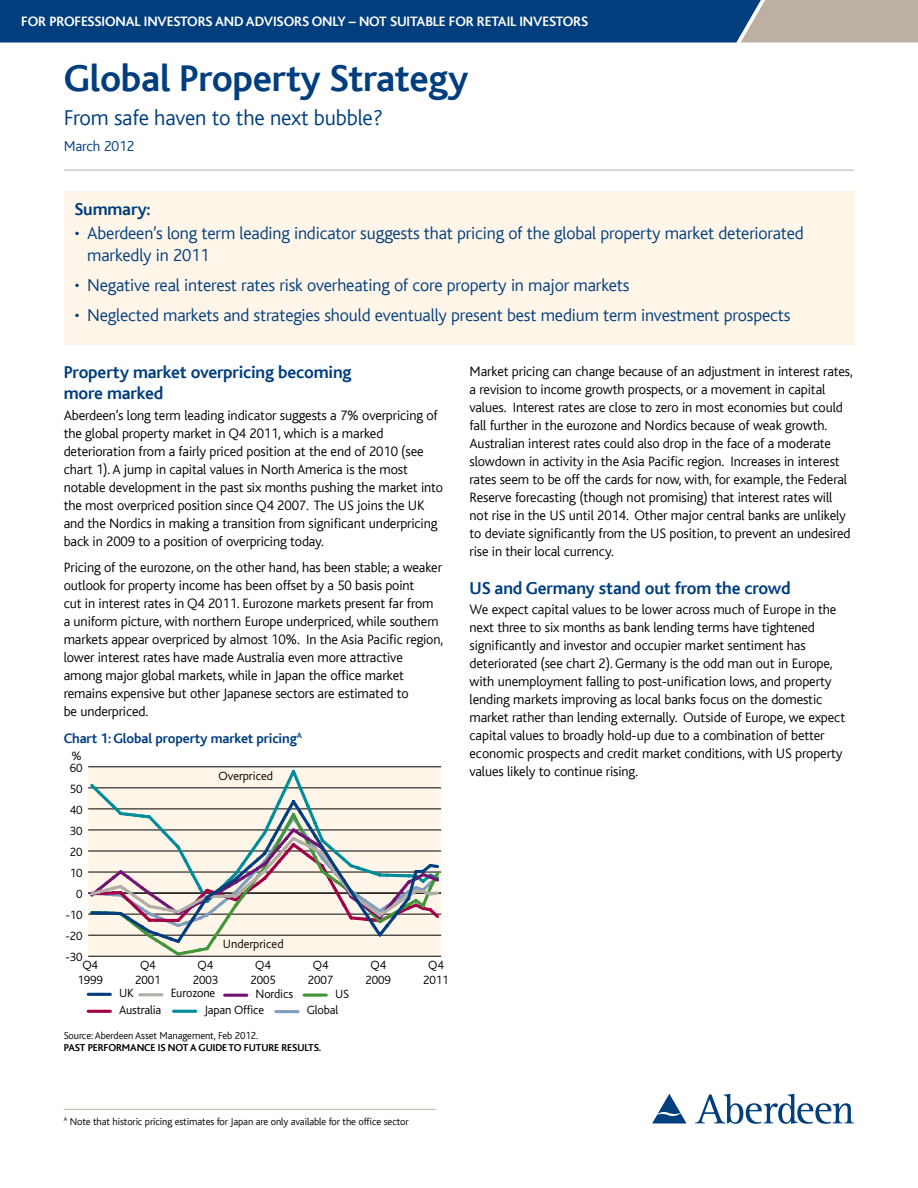
<style>
.page{position:relative;width:918px;height:1188px;background:#fff}
.page>*{position:absolute;margin:0;border:0;box-sizing:border-box;transform-origin:0 0}
.t1{font:300 39px "Bliss";letter-spacing:-.01em;color:#003e7e}
.t2{font:300 22.5px "Bliss";letter-spacing:-.01em;color:#003e7e}
.t3{font:300 18px/21.8px "Bliss";letter-spacing:-.01em;color:#003e7e}
.t4{font:300 18px/21px "Bliss";letter-spacing:-.01em;color:#003e7e}
.t5{font:300 15px "Bliss";letter-spacing:-.01em;color:#003e7e}
.t6{font:300 14.25px/18px "Bliss";letter-spacing:-.01em;color:#000}
.t7{font:300 14.25px "Bliss";letter-spacing:-.01em;color:#fff}
.t8{font:300 14.25px "Bliss";letter-spacing:-.01em;color:#003e7e}
.t9{font:300 12.45px/15px "Bliss";letter-spacing:-.01em;color:#000;text-align:center}
.t10{font:300 10.5px "Bliss";letter-spacing:-.01em;color:#000}
.t11{font:300 10.5px "Bliss";letter-spacing:-.01em;color:#000}
</style>
<div class="page">
<svg style="left:0;top:0;width:918px;height:43px;background:#245486"></svg>
<hr style="left:64px;top:170px;width:790px;height:1px;background:#bbb0a3">
<svg style="left:695px;top:1094px;width:159px;height:30px"></svg>
<svg style="left:652px;top:1094px;width:35px;height:29px"></svg>
<svg style="left:88px;top:767px;width:354px;height:43px;background:#eee9dd"></svg>
<svg style="left:86px;top:1009px;width:214px;height:5px"></svg>
<svg style="left:86px;top:797px;width:355px;height:200px"></svg>
<hr style="left:64px;top:1109px;width:372px;height:1px;background:#bbb0a3">
<div style="left:64px;top:192px;width:790px;height:153px;background:#fff6e9"></div>
<p class="t7" style="left:21px;top:14px;width:176px">FOR PROFESSIONAL Investors</p>
<p class="t7" style="left:215px;top:14px;width:375px">AND ADVISORS ONLY – NOT SUITABLE FOR RETAIL INVESTORS</p>
<h1 class="t1" style="left:64px;top:58px;width:406px">Global Property Strategy</h1>
<h2 class="t2" style="left:64px;top:106px;width:321px">From safe haven to the next bubble?</h2>
<p class="t5" style="left:64px;top:138px;width:72px">March 2012</p>
<p class="t4" style="left:74px;top:199px;width:78px">Summary:</p>
<p class="t3" style="left:87px;top:222px;width:718px;text-indent:-13px">• Aberdeen’s long term leading indicator suggests that pricing of the global property market deteriorated markedly in 2011</p>
<p class="t3" style="left:74px;top:274px;width:557px">• Negative real interest rates risk overheating of core property in major markets</p>
<p class="t3" style="left:74px;top:305px;width:718px">• Neglected markets and strategies should eventually present best medium term investment prospects</p>
<p class="t4" style="left:64px;top:362px;width:289px">Property market overpricing becoming more marked</p>
<p class="t6" style="left:64px;top:406px;width:381px">Aberdeen’s long term leading indicator suggests a 7% overpricing of the global property market in Q4 2011, which is a marked deterioration from a fairly priced position at the end of 2010 (see chart 1). A jump in capital values in North America is the most notable development in the past six months pushing the market into the most overpriced position since Q4 2007. The US joins the UK and the Nordics in making a transition from significant underpricing back in 2009 to a position of overpricing today.</p>
<p class="t6" style="left:64px;top:559px;width:381px">Pricing of the eurozone, on the other hand, has been stable; a weaker outlook for property income has been offset by a 50 basis point<br>cut in interest rates in Q4 2011. Eurozone markets present far from a uniform picture, with northern Europe underpriced, while southern markets appear overpriced by almost 10%. In the Asia Pacific region, lower interest rates have made Australia even more attractive among major global markets, while in Japan the office market remains expensive but other Japanese sectors are estimated to<br>be underpriced.</p>
<p class="t8" style="left:64px;top:730px;width:240px">Chart 1: Global property market pricing<sup>A</sup></p>
<p class="t9" style="left:72px;top:749px;width:12px">%</p>
<p class="t9" style="left:218px;top:769px;width:56px">Overpriced</p>
<p class="t9" style="left:70px;top:760px;width:14px">60</p>
<p class="t9" style="left:70px;top:781px;width:14px">50</p>
<p class="t9" style="left:70px;top:802px;width:14px">40</p>
<p class="t9" style="left:70px;top:824px;width:14px">30</p>
<p class="t9" style="left:70px;top:845px;width:14px">20</p>
<p class="t9" style="left:70px;top:866px;width:14px">10</p>
<p class="t9" style="left:76px;top:887px;width:8px">0</p>
<p class="t9" style="left:65px;top:908px;width:19px">-10</p>
<p class="t9" style="left:65px;top:929px;width:19px">-20</p>
<p class="t9" style="left:65px;top:950px;width:19px">-30</p>
<p class="t9" style="left:78px;top:958px;width:27px">Q4<br>1999</p>
<p class="t9" style="left:135px;top:958px;width:27px">Q4<br>2001</p>
<p class="t9" style="left:223px;top:936px;width:62px">Underpriced</p>
<p class="t9" style="left:193px;top:958px;width:27px">Q4<br>2003</p>
<p class="t9" style="left:250px;top:958px;width:27px">Q4<br>2005</p>
<p class="t9" style="left:308px;top:958px;width:27px">Q4<br>2007</p>
<p class="t9" style="left:119px;top:985px;width:16px">UK</p>
<p class="t9" style="left:171px;top:986px;width:46px">Eurozone</p>
<p class="t9" style="left:256px;top:986px;width:39px">Nordics</p>
<p class="t9" style="left:335px;top:986px;width:16px">US</p>
<p class="t9" style="left:119px;top:1002px;width:44px">Australia</p>
<p class="t9" style="left:204px;top:1002px;width:61px">Japan Office</p>
<p class="t9" style="left:307px;top:1003px;width:33px">Global</p>
<p class="t10" style="left:64px;top:1030px;width:196px">Source: Aberdeen Asset Management, Feb 2012.</p>
<p class="t11" style="left:64px;top:1042px;width:259px">PAST PERFORMANCE IS NOT A GUIDE TO FUTURE RESULTS.</p>
<p class="t9" style="left:366px;top:958px;width:27px">Q4<br>2009</p>
<p class="t9" style="left:423px;top:958px;width:27px">Q4<br>2011</p>
<p class="t6" style="left:470px;top:362px;width:385px">Market pricing can change because of an adjustment in interest rates, a revision to income growth prospects, or a movement in capital values. Interest rates are close to zero in most economies but could fall further in the eurozone and Nordics because of weak growth.<br>Australian interest rates could also drop in the face of a moderate slowdown in activity in the Asia Pacific region. Increases in interest rates seem to be off the cards for now, with, for example, the Federal Reserve forecasting (though not promising) that interest rates will not rise in the US until 2014. Other major central banks are unlikely to deviate significantly from the US position, to prevent an undesired rise in their local currency.</p>
<p class="t4" style="left:470px;top:578px;width:323px">US and Germany stand out from the crowd</p>
<p class="t6" style="left:470px;top:600px;width:377px">We expect capital values to be lower across much of Europe in the next three to six months as bank lending terms have tightened significantly and investor and occupier market sentiment has deteriorated (see chart 2). Germany is the odd man out in Europe, with unemployment falling to post-unification lows, and property lending markets improving as local banks focus on the domestic market rather than lending externally. Outside of Europe, we expect capital values to broadly hold-up due to a combination of better economic prospects and credit market conditions, with US property values likely to continue rising.</p>
<p class="t10" style="left:64px;top:1116px;width:347px"><sup>A</sup> Note that historic pricing estimates for Japan are only available for the office sector</p>
</div>
